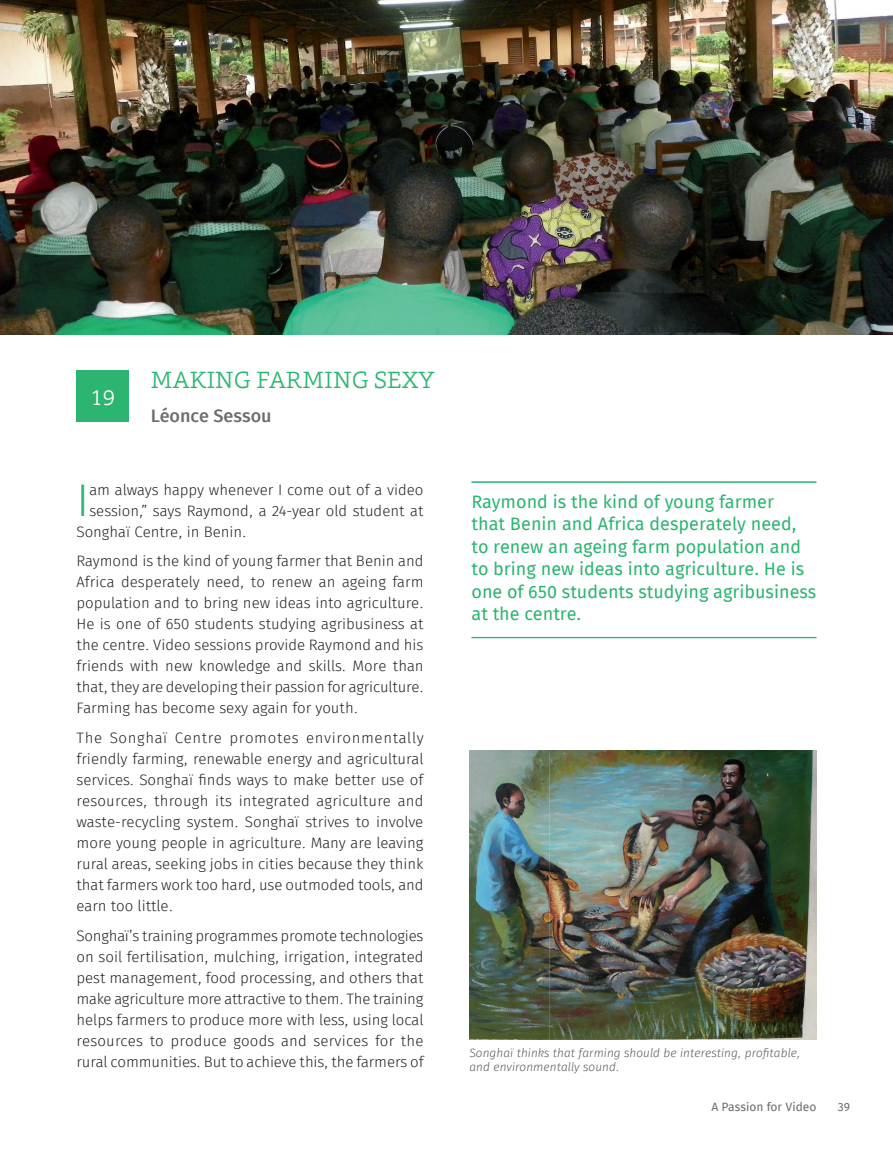
<style>
.page{position:relative;width:893px;height:1149px;background:#fff}
.page>*{position:absolute;margin:0;border:0;box-sizing:border-box;transform-origin:0 0}
.Body_text_10_12{font:300 45.6px "Fira Sans";color:#2bb571}
.t1{font:300 24px "Foro Rounded";letter-spacing:.01em;color:#2bb571}
.Headings_30{font:300 22.5px "Foro Rounded";color:#fff}
.Callout{font:18px/22.5px "Fira Sans";color:#2bb571}
._00-B-level{font:500 18px "Fira Sans";color:#6c6d70}
.Body_text_10_12-2{font:300 15px/21px "Fira Sans";letter-spacing:-.005em;color:#231f20;text-align:justify}
.Body_text_10_12-3{font:italic 300 12px/14.4px "Fira Sans";color:#57585a}
.t2{font:12px "Fira Sans";color:#6c6d70}
</style>
<div class="page">
<div style="left:77px;top:370px;width:52px;height:52px;background:#2bb571"></div>
<img style="left:0;top:0;width:893px;height:335px">
<img style="left:469px;top:750px;width:347px;height:289px">
<hr style="left:471px;top:481px;width:345px;height:1px;background:#2bb571">
<hr style="left:471px;top:482px;width:345px;height:1px;background:#2bb571">
<hr style="left:471px;top:637px;width:345px;height:1px;background:#2bb571">
<p class="Headings_30" style="left:90px;top:382px;width:26px">19</p>
<p class="t1" style="left:151px;top:364px;width:285px">MAKING FARMING SEXY</p>
<p class="_00-B-level" style="left:151px;top:403px;width:122px">Léonce Sessou</p>
<p class="Body_text_10_12" style="left:77px;top:467px;width:14px">I</p>
<p class="Body_text_10_12-2" style="left:89px;top:480px;width:336px">am always happy whenever I come out of a video</p>
<p class="Body_text_10_12-2" style="left:89px;top:501px;width:336px">session,” says Raymond, a 24-year old student at</p>
<p class="Body_text_10_12-2" style="left:77px;top:522px;width:171px">Songhaï Centre, in Benin.</p>
<p class="Body_text_10_12-2" style="left:77px;top:551px;width:349px">Raymond is the kind of young farmer that Benin and Africa desperately need, to renew an ageing farm population and to bring new ideas into agriculture.<br>He is one of 650 students studying agribusiness at the centre. Video sessions provide Raymond and his friends with new knowledge and skills. More than that, they are developing their passion for agriculture.<br>Farming has become sexy again for youth.</p>
<p class="Body_text_10_12-2" style="left:77px;top:728px;width:349px">The Songhaï Centre promotes environmentally friendly farming, renewable energy and agricultural services. Songhaï finds ways to make better use of resources, through its integrated agriculture and waste-recycling system. Songhaï strives to involve more young people in agriculture. Many are leaving rural areas, seeking jobs in cities because they think that farmers work too hard, use outmoded tools, and earn too little.</p>
<p class="Body_text_10_12-2" style="left:77px;top:925px;width:349px">Songhaï’s training programmes promote technologies on soil fertilisation, mulching, irrigation, integrated pest management, food processing, and others that make agriculture more attractive to them. The training helps farmers to produce more with less, using local resources to produce goods and services for the rural communities. But to achieve this, the farmers of</p>
<p class="Callout" style="left:471px;top:491px;width:346px">Raymond is the kind of young farmer<br>that Benin and Africa desperately need, to renew an ageing farm population and to bring new ideas into agriculture. He is one of 650 students studying agribusiness at the centre.</p>
<p class="Body_text_10_12-3" style="left:469px;top:1045px;width:333px">Songhaï thinks that farming should be interesting, profitable, and environmentally sound.</p>
<p class="t2" style="left:711px;top:1097px;width:106px">A Passion for Video</p>
<p class="t2" style="left:838px;top:1097px;width:14px">39</p>
</div>
